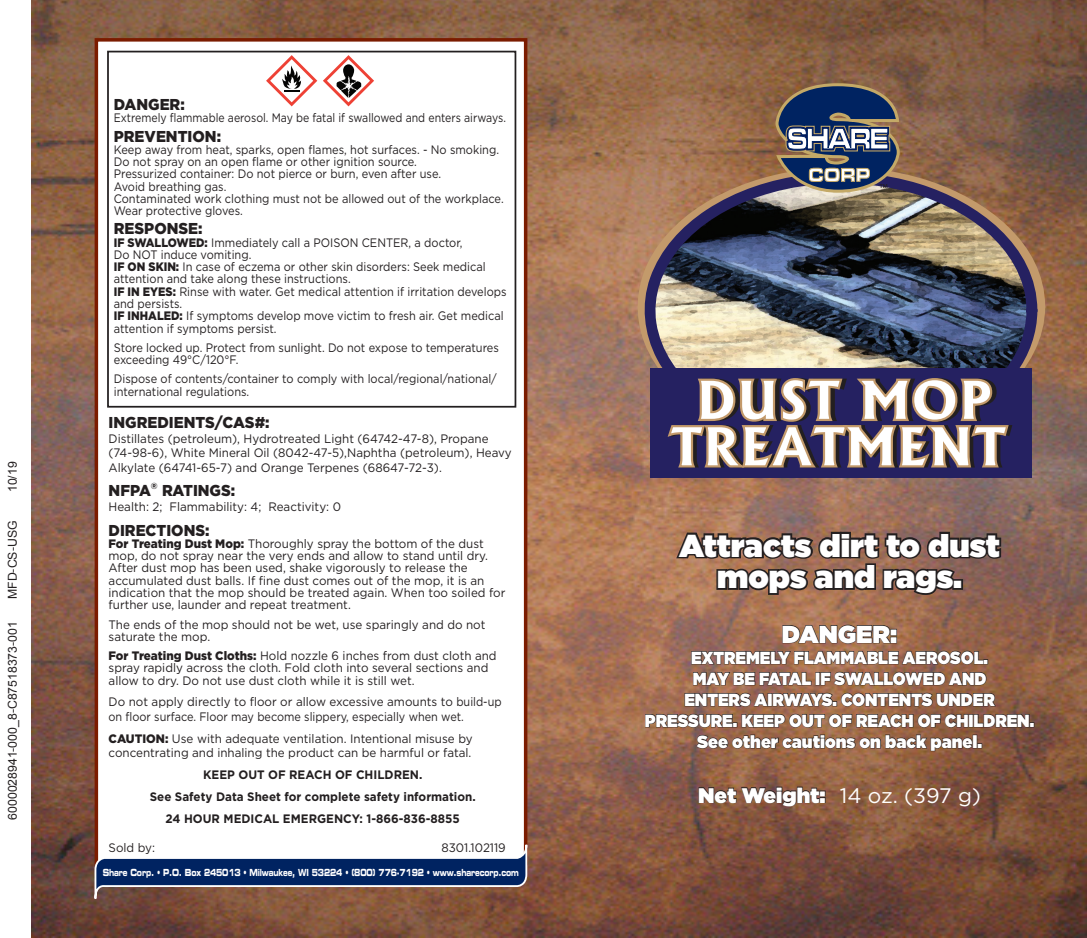
<style>
.page{position:relative;width:1087px;height:938px;background:#fff}
.page>*{position:absolute;margin:0;border:0;box-sizing:border-box;transform-origin:0 0}
.t1{font:900 31.5px/31.5px "Gotham";color:#fff;text-align:center}
.t2{font:900 24.5px "Gotham";color:#fff}
.t3{font:21px "Gotham";letter-spacing:-.015em;color:#fff}
.t4{font:900 17.5px/21px "Gotham";color:#fff;text-align:center;scale:.91 1}
.t5{font:900 15.75px "Gotham";color:#231f20;scale:.95 1}
.t6{font:12.25px/12.2px "Gotham";color:#231f20;scale:.95 1}
.t7{font:12.25px/12.2px "Gotham";color:#231f20;scale:.9 1}
.t8{font:700 12.25px "Gotham";color:#231f20;scale:.95 1}
.t9{font:12.25px "Gotham";color:#231f20;scale:.86 1}
.t10{font:12.25px "Arial";color:#231f20}
.t11{font:9.8px "Eurostile Bold Extended Two";letter-spacing:-.025em;color:#fff;scale:.65 1}
.s1{font-weight:900}
</style>
<div class="page">
<img style="left:32px;top:0;width:1055px;height:937px">
<svg style="left:674px;top:530px;width:329px;height:66px;background:#705143"></svg>
<div style="left:952px;top:579px;width:11px;height:10px;border:4px solid #231f20"></div>
<svg style="left:782px;top:624px;width:115px;height:19px;background:#865e46"></svg>
<svg style="left:691px;top:650px;width:296px;height:14px;background:#755140"></svg>
<svg style="left:692px;top:671px;width:120px;height:14px;background:#765242"></svg>
<div style="left:816px;top:672px;width:4px;height:12px;border:1px solid #231f20"></div>
<svg style="left:820px;top:671px;width:167px;height:14px;background:#75503c"></svg>
<svg style="left:684px;top:692px;width:312px;height:14px;background:#734f3c"></svg>
<svg style="left:645px;top:713px;width:389px;height:14px;background:#724e3b"></svg>
<svg style="left:696px;top:734px;width:285px;height:17px;background:#79523c"></svg>
<svg style="left:698px;top:786px;width:127px;height:20px;background:#724b39"></svg>
<div style="left:95px;top:38px;width:432px;height:827px;background:#fff;border:4px solid #7b1c00"></div>
<svg style="left:94px;top:843px;width:433px;height:56px"></svg>
<div style="left:107px;top:51px;width:409px;height:356px;border:2px solid #231f20"></div>
<svg style="left:266px;top:55px;width:51px;height:51px"></svg>
<svg style="left:323px;top:55px;width:51px;height:51px"></svg>
<svg style="left:638px;top:167px;width:407px;height:281px;background:#986f53"></svg>
<img style="left:640px;top:170px;width:397px;height:281px">
<div style="left:650px;top:368px;width:382px;height:109px;background:#252161"></div>
<svg style="left:667px;top:378px;width:346px;height:90px"></svg>
<svg style="left:775px;top:83px;width:125px;height:110px;background:#585e70"></svg>
<p class="t10" style="left:4px;top:492px;width:32px;rotate:-90deg">10/19</p>
<p class="t10" style="left:4px;top:598px;width:80px;rotate:-90deg">MFD-CS-USG</p>
<p class="t10" style="left:4px;top:819px;width:200px;rotate:-90deg">6000028941-000_8-C87518373-001</p>
<p class="t5" style="left:114px;top:95px;width:76px">DANGER:</p>
<p class="t9" style="left:114px;top:111px;width:457px">Extremely flammable aerosol. May be fatal if swallowed and enters airways.</p>
<p class="t5" style="left:114px;top:127px;width:114px">PREVENTION:</p>
<p class="t7" style="left:114px;top:143px;width:430px">Keep away from heat, sparks, open flames, hot surfaces. - No smoking.</p>
<p class="t7" style="left:114px;top:155px;width:338px">Do not spray on an open flame or other ignition source.</p>
<p class="t7" style="left:114px;top:168px;width:365px">Pressurized container: Do not pierce or burn, even after use.</p>
<p class="t7" style="left:114px;top:180px;width:127px">Avoid breathing gas.</p>
<p class="t7" style="left:114px;top:192px;width:435px">Contaminated work clothing must not be allowed out of the workplace.</p>
<p class="t7" style="left:114px;top:204px;width:145px">Wear protective gloves.</p>
<p class="t5" style="left:114px;top:220px;width:95px">RESPONSE:</p>
<p class="t7" style="left:114px;top:236px;width:389px"><span class="s1">IF SWALLOWED:</span> Immediately call a POISON CENTER, a doctor,</p>
<p class="t7" style="left:114px;top:248px;width:154px">Do NOT induce vomiting.</p>
<p class="t7" style="left:114px;top:260px;width:415px"><span class="s1">IF ON SKIN:</span> In case of eczema or other skin disorders: Seek medical attention and take along these instructions.</p>
<p class="t7" style="left:114px;top:285px;width:438px"><span class="s1">IF IN EYES:</span> Rinse with water. Get medical attention if irritation develops and persists.</p>
<p class="t7" style="left:114px;top:309px;width:435px"><span class="s1">IF INHALED:</span> If symptoms develop move victim to fresh air. Get medical attention if symptoms persist.</p>
<p class="t7" style="left:114px;top:341px;width:429px">Store locked up. Protect from sunlight. Do not expose to temperatures exceeding 49°C/120°F.</p>
<p class="t7" style="left:114px;top:372px;width:427px">Dispose of contents/container to comply with local/regional/national/ international regulations.</p>
<p class="t5" style="left:109px;top:413px;width:171px">INGREDIENTS/CAS#:</p>
<p class="t6" style="left:109px;top:430px;width:426px;line-height:14.7px">Distillates (petroleum), Hydrotreated Light (64742-47-8), Propane (74-98-6), White Mineral Oil (8042-47-5),Naphtha (petroleum), Heavy<br>Alkylate (64741-65-7) and Orange Terpenes (68647-72-3).</p>
<p class="t5" style="left:109px;top:481px;width:135px">NFPA<sup>®</sup> RATINGS:</p>
<p class="t6" style="left:109px;top:500px;width:246px">Health: 2; Flammability: 4; Reactivity: 0</p>
<p class="t5" style="left:109px;top:521px;width:108px">DIRECTIONS:</p>
<p class="t6" style="left:109px;top:537px;width:401px"><span class="s1">For Treating Dust Mop:</span> Thoroughly spray the bottom of the dust mop, do not spray near the very ends and allow to stand until dry.</p>
<p class="t6" style="left:109px;top:561px;width:380px">After dust mop has been used, shake vigorously to release the</p>
<p class="t6" style="left:109px;top:574px;width:419px">accumulated dust balls. If fine dust comes out of the mop, it is an indication that the mop should be treated again. When too soiled for further use, launder and repeat treatment.</p>
<p class="t6" style="left:109px;top:617px;width:398px">The ends of the mop should not be wet, use sparingly and do not saturate the mop.</p>
<p class="t6" style="left:109px;top:649px;width:410px"><span class="s1">For Treating Dust Cloths:</span> Hold nozzle 6 inches from dust cloth and spray rapidly across the cloth. Fold cloth into several sections and allow to dry. Do not use dust cloth while it is still wet.</p>
<p class="t6" style="left:109px;top:694px;width:415px;line-height:14.7px">Do not apply directly to floor or allow excessive amounts to build-up on floor surface. Floor may become slippery, especially when wet.</p>
<p class="t6" style="left:109px;top:730px;width:385px;line-height:14.7px"><span class="s1">CAUTION:</span> Use with adequate ventilation. Intentional misuse by concentrating and inhaling the product can be harmful or fatal.</p>
<p class="t8" style="left:203px;top:767px;width:232px">KEEP OUT OF REACH OF CHILDREN.</p>
<p class="t8" style="left:150px;top:789px;width:345px">See Safety Data Sheet for complete safety information.</p>
<p class="t8" style="left:165px;top:810px;width:311px">24 HOUR MEDICAL EMERGENCY: 1-866-836-8855</p>
<p class="t6" style="left:109px;top:841px;width:50px">Sold by:</p>
<p class="t6" style="left:441px;top:841px;width:69px">8301.102119</p>
<p class="t11" style="left:103px;top:864px;width:642px">Share Corp. • P.O. Box 245013 • Milwaukee, WI 53224 • (800) 776-7192 • www.sharecorp.com</p>
<p class="t1" style="left:679px;top:529px;width:322px">Attracts dirt to dust mops and rags.</p>
<p class="t2" style="left:782px;top:616px;width:117px">DANGER:</p>
<p class="t4" style="left:691px;top:646px;width:328px">EXTREMELY FLAMMABLE AEROSOL.</p>
<p class="t4" style="left:693px;top:667px;width:324px">MAY BE FATAL IF SWALLOWED AND</p>
<p class="t4" style="left:684px;top:688px;width:343px">ENTERS AIRWAYS. CONTENTS UNDER</p>
<p class="t4" style="left:645px;top:709px;width:429px">PRESSURE. KEEP OUT OF REACH OF CHILDREN.<br>See other cautions on back panel.</p>
<p class="t3" style="left:698px;top:783px;width:284px"><span class="s1">Net Weight:</span> 14 oz. (397 g)</p>
</div>
